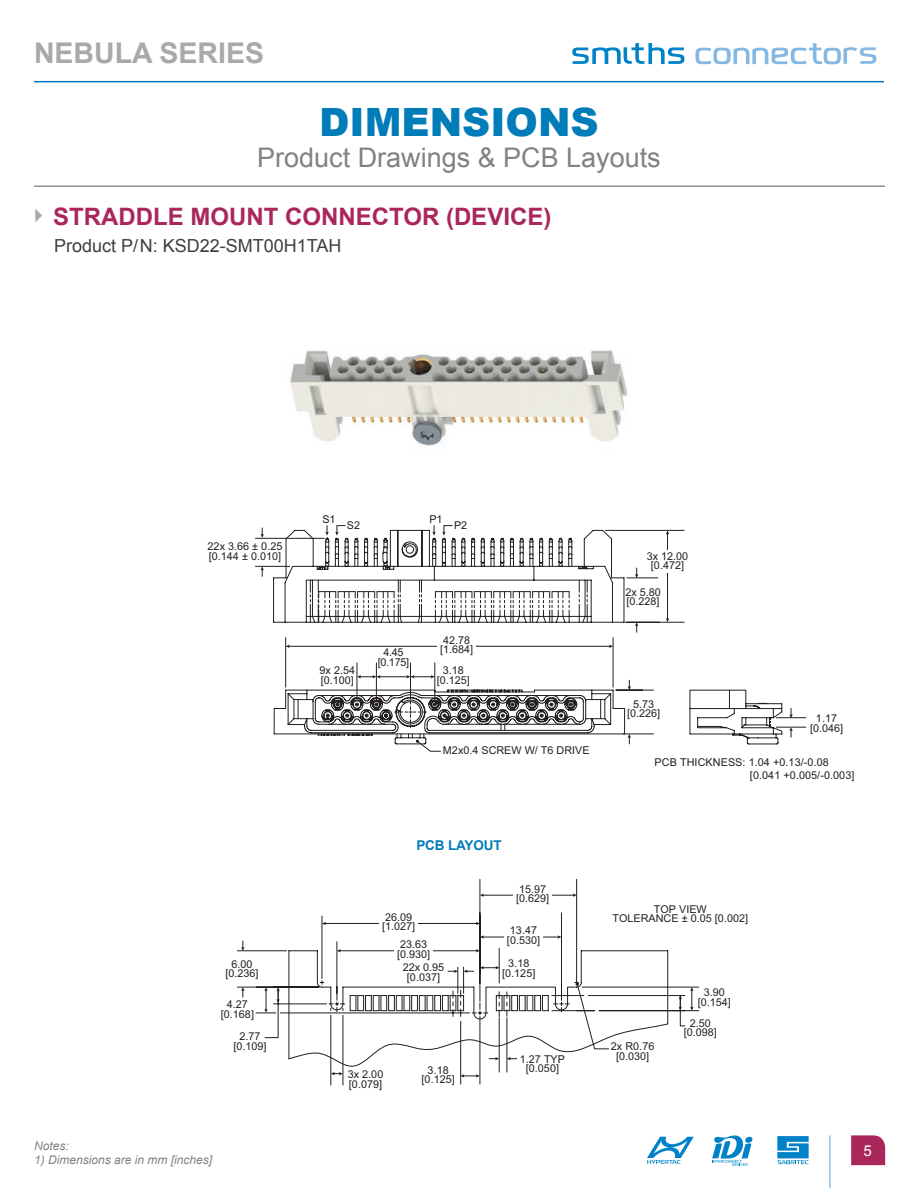
<style>
.page{position:relative;width:918px;height:1188px;background:#fff}
.page>*{position:absolute;margin:0;border:0;box-sizing:border-box;transform-origin:0 0}
.t1{font:900 39px "Arial";color:#007cb9}
.t2{font:700 28.5px "Arial";color:#a8a9ad}
.t3{font:27px "Arial";color:#808285}
.t4{font:700 24px "Arial";color:#aa275c}
.t5{font:18px "Arial";color:#3e3e3f}
.t6{font:15px "Arial";color:#fff}
.t7{font:700 13.5px "Arial";letter-spacing:-.01em;color:#007cb9}
.t8{font:italic 12px "Arial";color:#808285}
.t9{font:10.8px/9.4px "Arial";letter-spacing:.005em;color:#231f20;text-align:center}
.s1{font-size:19.2px;color:#a8a9ad}
</style>
<div class="page">
<svg style="left:712px;top:1135px;width:40px;height:31px"></svg>
<svg style="left:777px;top:1136px;width:32px;height:28px"></svg>
<svg style="left:647px;top:1137px;width:47px;height:27px"></svg>
<hr style="left:34px;top:81px;width:850px;height:1px;background:#0077bd">
<svg style="left:851px;top:1135px;width:34px;height:30px"></svg>
<hr style="left:829px;top:1135px;width:2px;height:53px;background:#8ebde5">
<svg style="left:695px;top:43px;width:181px;height:21px"></svg>
<svg style="left:572px;top:43px;width:112px;height:21px"></svg>
<img style="left:290px;top:350px;width:338px;height:96px">
<hr style="left:34px;top:186px;width:851px;height:1px;background:#57585a">
<hr style="left:667px;top:533px;width:1px;height:87px;background:#231f20">
<div style="left:649px;top:551px;width:38px;height:22px;background:#fff"></div>
<hr style="left:627px;top:578px;width:31px;height:1px;background:#231f20">
<hr style="left:625px;top:622px;width:59px;height:1px;background:#231f20">
<hr style="left:606px;top:530px;width:78px;height:1px;background:#231f20">
<svg style="left:255px;top:525px;width:399px;height:227px"></svg>
<svg style="left:689px;top:689px;width:94px;height:56px"></svg>
<hr style="left:776px;top:717px;width:30px;height:1px;background:#231f20">
<hr style="left:776px;top:727px;width:30px;height:1px;background:#231f20">
<svg style="left:789px;top:708px;width:4px;height:10px"></svg>
<svg style="left:789px;top:727px;width:4px;height:10px"></svg>
<svg style="left:237px;top:879px;width:463px;height:207px"></svg>
<svg style="left:241px;top:941px;width:4px;height:10px"></svg>
<svg style="left:241px;top:987px;width:4px;height:10px"></svg>
<svg style="left:264px;top:987px;width:4px;height:26px"></svg>
<svg style="left:276px;top:987px;width:4px;height:16px"></svg>
<hr style="left:325px;top:923px;width:152px;height:1px;background:#231f20">
<div style="left:379px;top:912px;width:38px;height:23px;background:#fff"></div>
<div style="left:394px;top:940px;width:38px;height:22px;background:#fff"></div>
<hr style="left:483px;top:937px;width:76px;height:1px;background:#231f20">
<svg style="left:480px;top:935px;width:4px;height:4px"></svg>
<svg style="left:558px;top:935px;width:4px;height:4px"></svg>
<div style="left:504px;top:926px;width:38px;height:22px;background:#fff"></div>
<hr style="left:483px;top:895px;width:91px;height:1px;background:#231f20">
<svg style="left:480px;top:893px;width:4px;height:4px"></svg>
<svg style="left:573px;top:893px;width:4px;height:4px"></svg>
<div style="left:513px;top:884px;width:39px;height:22px;background:#fff"></div>
<svg style="left:288px;top:949px;width:381px;height:129px"></svg>
<svg style="left:679px;top:995px;width:3px;height:16px"></svg>
<svg style="left:690px;top:987px;width:4px;height:24px"></svg>
<h2 class="t2" style="left:34px;top:34px;width:232px">NEBULA SERIES</h2>
<h1 class="t1" style="left:319px;top:94px;width:281px">DImENSIONS</h1>
<h3 class="t3" style="left:257px;top:140px;width:405px">Product Drawings &amp; PCB Layouts</h3>
<h3 class="t4" style="left:34px;top:200px;width:519px"><span class="s1">►</span> STRADDLE MOUNT CONNECTOR (DEVICE)</h3>
<h3 class="t5" style="left:54px;top:233px;width:289px">Product P/N: KSD22-SMT00H1TAH</h3>
<p class="t9" style="left:208px;top:542px;width:76px;text-align:left">22x 3.66 ± 0.25 [0.144 ± 0.010]</p>
<p class="t9" style="left:225px;top:959px;width:35px">6.00 [0.236]</p>
<p class="t9" style="left:221px;top:1000px;width:35px">4.27 [0.168]</p>
<p class="t9" style="left:233px;top:1032px;width:35px">2.77 [0.109]</p>
<p class="t8" style="left:34px;top:1138px;width:36px">Notes:</p>
<p class="t8" style="left:34px;top:1152px;width:180px">1) Dimensions are in mm [inches]</p>
<p class="t9" style="left:322px;top:514px;width:15px">S1</p>
<p class="t9" style="left:347px;top:521px;width:15px">S2</p>
<p class="t9" style="left:429px;top:514px;width:15px">P1</p>
<p class="t9" style="left:454px;top:521px;width:15px">P2</p>
<p class="t9" style="left:647px;top:551px;width:43px">3x 12.00 [0.472]</p>
<p class="t9" style="left:625px;top:587px;width:37px;text-align:left">2x 5.80 [0.228]</p>
<p class="t9" style="left:320px;top:666px;width:37px;text-align:left">9x 2.54 [0.100]</p>
<p class="t9" style="left:378px;top:648px;width:33px">4.45 [0.175]</p>
<p class="t9" style="left:440px;top:635px;width:35px;text-align:left">42.78 [1.684]</p>
<p class="t9" style="left:437px;top:666px;width:35px">3.18 [0.125]</p>
<p class="t9" style="left:443px;top:746px;width:148px">M2x0.4 SCREW W/ T6 DRIVE</p>
<p class="t9" style="left:627px;top:700px;width:35px">5.73 [0.226]</p>
<p class="t9" style="left:810px;top:714px;width:35px">1.17 [0.046]</p>
<p class="t9" style="left:750px;top:756px;width:106px;line-height:12.9px;text-align:left;text-indent:-95px">PCB THICKNESS: 1.04 +0.13/-0.08 [0.041 +0.005/-0.003]</p>
<p class="t7" style="left:416px;top:836px;width:87px">PCB LAYOUT</p>
<p class="t9" style="left:516px;top:884px;width:35px;text-align:left">15.97 [0.629]</p>
<p class="t9" style="left:382px;top:912px;width:35px;text-align:left">26.09 [1.027]</p>
<p class="t9" style="left:397px;top:940px;width:35px;text-align:left">23.63 [0.930]</p>
<p class="t9" style="left:403px;top:963px;width:43px">22x 0.95 [0.037]</p>
<p class="t9" style="left:502px;top:959px;width:35px">3.18 [0.125]</p>
<p class="t9" style="left:507px;top:926px;width:35px;text-align:left">13.47 [0.530]</p>
<p class="t9" style="left:348px;top:1070px;width:37px;text-align:left">3x 2.00 [0.079]</p>
<p class="t9" style="left:422px;top:1065px;width:35px">3.18 [0.125]</p>
<p class="t9" style="left:520px;top:1054px;width:47px">1.27 TYP [0.050]</p>
<p class="t9" style="left:612px;top:904px;width:137px">TOP VIEW<br>TOLERANCE ± 0.05 [0.002]</p>
<p class="t9" style="left:698px;top:988px;width:35px">3.90 [0.154]</p>
<p class="t9" style="left:611px;top:1042px;width:45px">2x R0.76 [0.030]</p>
<p class="t9" style="left:684px;top:1018px;width:35px">2.50 [0.098]</p>
<h3 class="t6" style="left:863px;top:1141px;width:10px">5</h3>
</div>
